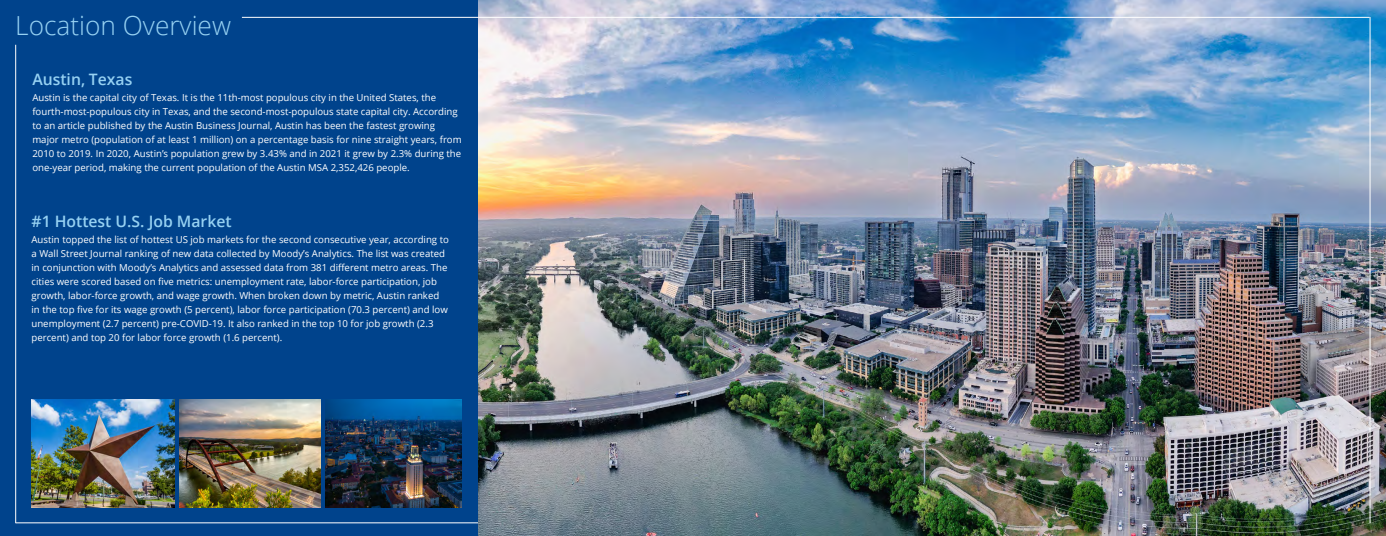
<style>
.page{position:relative;width:1386px;height:536px;background:#fff}
.page>*{position:absolute;margin:0;border:0;box-sizing:border-box;transform-origin:0 0}
.t1{font:300 26.25px "Open Sans";color:#96d1f2}
.t2{font:600 15.75px "Open Sans";color:#96d1f2}
.t3{font:9.62px/14px "Open Sans";color:#fff}
</style>
<div class="page">
<div style="left:0;top:0;width:694px;height:536px;background:#00438c"></div>
<img style="left:32px;top:399px;width:143px;height:108px">
<img style="left:179px;top:399px;width:142px;height:108px">
<img style="left:325px;top:399px;width:137px;height:108px">
<hr style="left:15px;top:45px;width:1px;height:478px;background:#fff">
<hr style="left:16px;top:522px;width:1354px;height:1px;background:#fff">
<img style="left:479px;top:0;width:907px;height:536px">
<hr style="left:242px;top:17px;width:1128px;height:1px;background:#fff">
<hr style="left:1370px;top:17px;width:1px;height:506px;background:#fff">
<h1 class="t1" style="left:15px;top:8px;width:217px">Location Overview</h1>
<h2 class="t2" style="left:32px;top:69px;width:102px">Austin, Texas</h2>
<p class="t3" style="left:32px;top:90px;width:431px">Austin is the capital city of Texas. It is the 11th-most populous city in the United States, the fourth-most-populous city in Texas, and the second-most-populous state capital city. According to an article published by the Austin Business Journal, Austin has been the fastest growing major metro (population of at least 1 million) on a percentage basis for nine straight years, from 2010 to 2019. In 2020, Austin’s population grew by 3.43% and in 2021 it grew by 2.3% during the one-year period, making the current population of the Austin MSA 2,352,426 people.</p>
<h2 class="t2" style="left:31px;top:210px;width:202px">#1 Hottest U.S. Job Market</h2>
<p class="t3" style="left:31px;top:232px;width:419px">Austin topped the list of hottest US job markets for the second consecutive year, according to a Wall Street Journal ranking of new data collected by Moody’s Analytics. The list was created in conjunction with Moody’s Analytics and assessed data from 381 different metro areas. The cities were scored based on five metrics: unemployment rate, labor-force participation, job growth, labor-force growth, and wage growth. When broken down by metric, Austin ranked in the top five for its wage growth (5 percent), labor force participation (70.3 percent) and low unemployment (2.7 percent) pre-COVID-19. It also ranked in the top 10 for job growth (2.3 percent) and top 20 for labor force growth (1.6 percent).</p>
</div>
